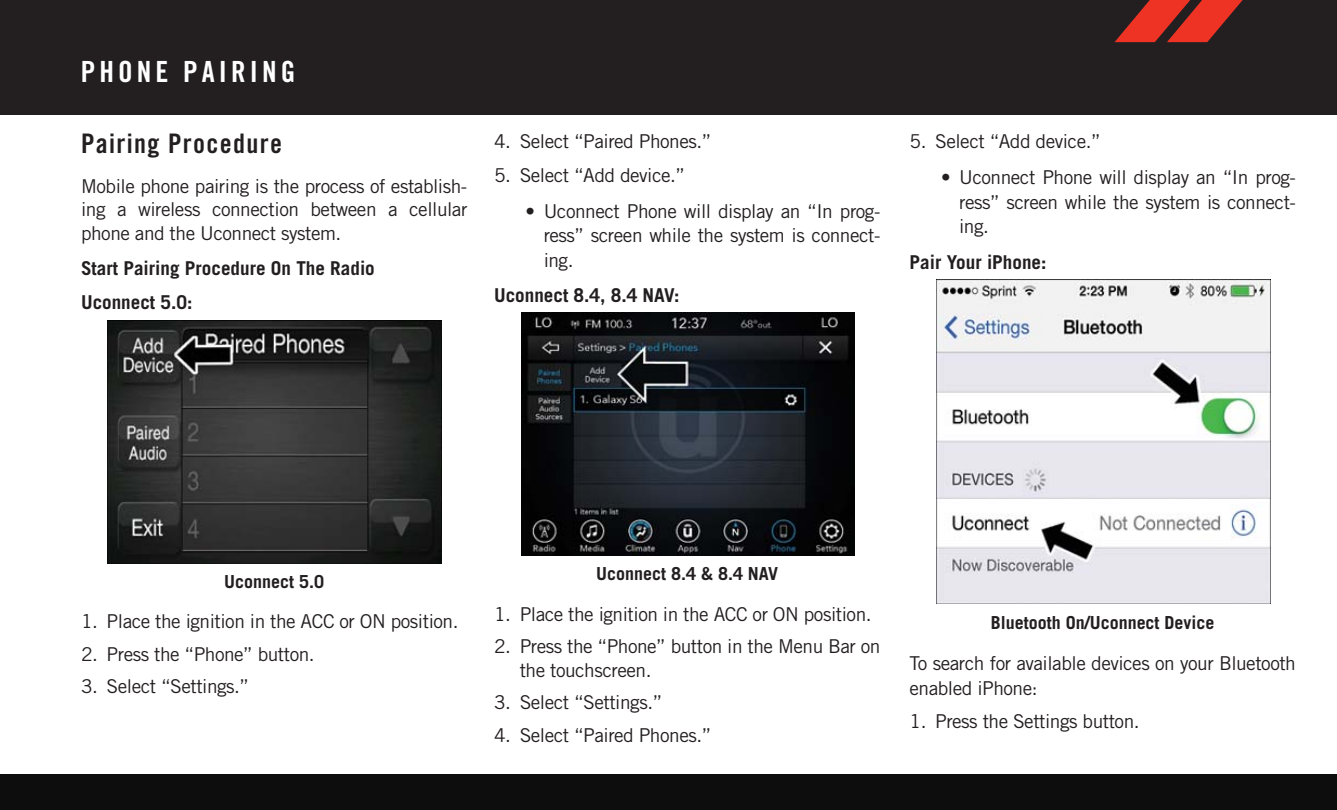
<style>
.page{position:relative;width:1337px;height:810px;background:#fff}
.page>*{position:absolute;margin:0;border:0;box-sizing:border-box;transform-origin:0 0}
.t1{font:29.25px "Trade Gothic LT Std Bd Cn 20";letter-spacing:.14em;color:#fff}
.t2{font:27px "Trade Gothic LT Std Bd Cn 20";letter-spacing:.05em;color:#231f20}
.t3{font:19.12px/24.8px "Trade Gothic LT Std";letter-spacing:-.025em;color:#231f20;text-align:justify}
.t4{font:700 19.12px/34.9px "Trade Gothic LT Std";color:#231f20}
.t5{font:700 18px "Trade Gothic LT Std";color:#231f20}
</style>
<div class="page">
<div style="left:0;top:0;width:1336px;height:115px;background:#231f20"></div>
<svg style="left:1114px;top:0;width:129px;height:42px"></svg>
<div style="left:0;top:774px;width:1336px;height:36px;background:#0c0d0c"></div>
<img style="left:108px;top:320px;width:334px;height:243px">
<img style="left:521px;top:313px;width:334px;height:243px">
<img style="left:936px;top:280px;width:334px;height:324px">
<h1 class="t1" style="left:81px;top:61px;width:216px">PHONE PAIRING</h1>
<h2 class="t2" style="left:81px;top:133px;width:202px">Pairing Procedure</h2>
<p class="t3" style="left:81px;top:176px;width:388px;line-height:23.6px">Mobile phone pairing is the process of establish&shy;ing a wireless connection between a cellular phone and the Uconnect system.</p>
<p class="t4" style="left:81px;top:252px;width:295px">Start Pairing Procedure On The Radio<br>Uconnect 5.0:</p>
<p class="t3" style="left:494px;top:131px;width:219px">4. Select “Paired Phones.”</p>
<p class="t3" style="left:494px;top:164px;width:193px">5. Select “Add device.”</p>
<p class="t3" style="left:543px;top:200px;width:338px;text-indent:-18px">• Uconnect Phone will display an “In prog&shy;ress” screen while the system is connect&shy;ing.</p>
<p class="t4" style="left:494px;top:279px;width:187px">Uconnect 8.4, 8.4 NAV:</p>
<p class="t3" style="left:909px;top:131px;width:193px">5. Select “Add device.”</p>
<p class="t3" style="left:959px;top:167px;width:338px;text-indent:-18px">• Uconnect Phone will display an “In prog&shy;ress” screen while the system is connect&shy;ing.</p>
<p class="t4" style="left:909px;top:247px;width:138px">Pair Your iPhone:</p>
<p class="t5" style="left:224px;top:575px;width:101px">Uconnect 5.0</p>
<p class="t3" style="left:81px;top:611px;width:379px">1. Place the ignition in the ACC or ON position.</p>
<p class="t3" style="left:81px;top:643px;width:235px">2. Press the “Phone” button.</p>
<p class="t3" style="left:81px;top:676px;width:170px">3. Select “Settings.”</p>
<p class="t5" style="left:596px;top:567px;width:184px">Uconnect 8.4 &amp; 8.4 NAV</p>
<p class="t3" style="left:494px;top:603px;width:379px">1. Place the ignition in the ACC or ON position.</p>
<p class="t3" style="left:520px;top:636px;width:362px;line-height:23.6px;text-indent:-26px">2. Press the “Phone” button in the Menu Bar on the touchscreen.</p>
<p class="t3" style="left:494px;top:692px;width:170px">3. Select “Settings.”</p>
<p class="t3" style="left:494px;top:725px;width:219px">4. Select “Paired Phones.”</p>
<p class="t5" style="left:991px;top:616px;width:225px">Bluetooth On/Uconnect Device</p>
<p class="t3" style="left:909px;top:653px;width:388px">To search for available devices on your Bluetooth enabled iPhone:</p>
<p class="t3" style="left:909px;top:711px;width:232px">1. Press the Settings button.</p>
</div>
